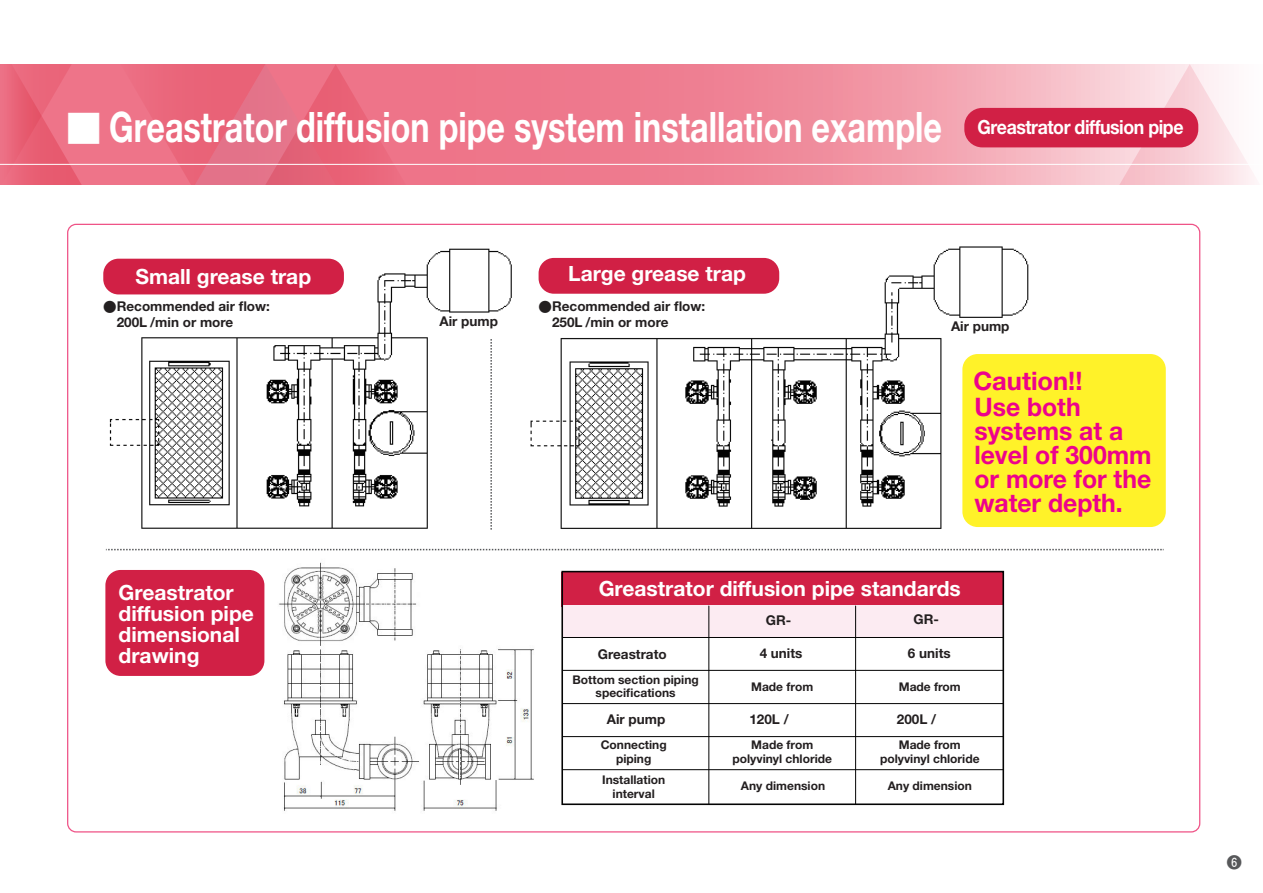
<style>
.page{position:relative;width:1263px;height:893px;background:#fff}
.page>*{position:absolute;margin:0;border:0;box-sizing:border-box;transform-origin:0 0}
.t1{font:700 42px "Helvetica Neue LT Std";color:#fff;scale:.77 1}
.t2{font:700 25.5px/24px "Helvetica Neue LT Std";color:#ed028c}
.t3{font:700 21px/21px "Helvetica Neue LT Std";color:#fff}
.t4{font:700 19.5px "Helvetica Neue LT Std";letter-spacing:-.025em;color:#fff;scale:.91 1}
.t5{font:700 15px "Futo Go B101 Pro";color:#57585a}
.t6{font:700 13.5px/16.5px "Helvetica Neue LT Std";color:#231f20}
.t7{font:700 12px/13.5px "Helvetica Neue LT Std";color:#231f20;text-align:center}
.s1{font-family:"Shin Go Pro De";font-size:36px}
.s2{font-family:"Koz Go Pr 6 N";font-weight:400}
</style>
<div class="page">
<svg style="left:83px;top:65px;width:1023px;height:120px;background:#f08b9c"></svg>
<svg style="left:110px;top:64px;width:309px;height:121px;background:#e96c81"></svg>
<svg style="left:1106px;top:64px;width:149px;height:121px"></svg>
<svg style="left:0;top:64px;width:83px;height:121px;background:#ea677c"></svg>
<hr style="left:0;top:164px;width:1263px;height:1px;background:#fff">
<img style="left:530px;top:246px;width:499px;height:283px">
<img style="left:103px;top:248px;width:409px;height:281px">
<img style="left:268px;top:550px;width:285px;height:261px">
<svg style="left:490px;top:338px;width:2px;height:192px"></svg>
<div style="left:962px;top:354px;width:204px;height:173px;background:#fff229;border-radius:15px"></div>
<svg style="left:106px;top:549px;width:1058px;height:1px"></svg>
<div style="left:561px;top:572px;width:442px;height:35px;background:#d12045"></div>
<div style="left:562px;top:606px;width:442px;height:32px;background:#fcebf2"></div>
<hr style="left:563px;top:637px;width:440px;height:1px;background:#030303">
<hr style="left:708px;top:606px;width:1px;height:198px;background:#030303">
<hr style="left:855px;top:606px;width:1px;height:198px;background:#030303">
<hr style="left:563px;top:670px;width:440px;height:1px;background:#030303">
<hr style="left:563px;top:703px;width:440px;height:1px;background:#030303">
<hr style="left:563px;top:736px;width:440px;height:1px;background:#030303">
<hr style="left:563px;top:769px;width:440px;height:1px;background:#030303">
<div style="left:561px;top:571px;width:443px;height:234px;border:2px solid #030303"></div>
<div style="left:103px;top:259px;width:241px;height:35px;background:#d12045;border-radius:15px"></div>
<div style="left:105px;top:570px;width:159px;height:106px;background:#d12045;border-radius:15px"></div>
<div style="left:539px;top:258px;width:240px;height:36px;background:#d12045;border-radius:15px"></div>
<div style="left:964px;top:108px;width:234px;height:39px;background:#d12045;border-radius:18px"></div>
<div style="left:437px;top:317px;width:65px;height:17px;background:#fff"></div>
<div style="left:949px;top:322px;width:65px;height:17px;background:#fff"></div>
<h1 class="t1" style="left:66px;top:101px;width:1140px"><span class="s1">■</span> Greastrator diffusion pipe system installation example</h1>
<h3 class="t4" style="left:977px;top:115px;width:228px">Greastrator diffusion pipe</h3>
<h3 class="t3" style="left:568px;top:262px;width:179px">Large grease trap</h3>
<h3 class="t3" style="left:135px;top:265px;width:177px">Small grease trap</h3>
<p class="t6" style="left:117px;top:298px;width:155px;text-indent:-14px"><span class="s2">●</span>Recommended air flow:<br>200L /min or more</p>
<p class="t6" style="left:552px;top:298px;width:155px;text-indent:-14px"><span class="s2">●</span>Recommended air flow:<br>250L /min or more</p>
<p class="t6" style="left:439px;top:313px;width:60px">Air pump</p>
<p class="t6" style="left:951px;top:318px;width:60px">Air pump</p>
<h2 class="t2" style="left:973px;top:368px;width:111px">Caution!!</h2>
<h2 class="t2" style="left:974px;top:394px;width:179px">Use both systems at a level of 300mm or more for the water depth.</h2>
<h3 class="t3" style="left:119px;top:581px;width:117px">Greastrator</h3>
<h3 class="t3" style="left:599px;top:577px;width:364px">Greastrator diffusion pipe standards</h3>
<h3 class="t3" style="left:119px;top:602px;width:137px">diffusion pipe dimensional drawing</h3>
<p class="t6" style="left:766px;top:612px;width:27px">GR-</p>
<p class="t6" style="left:913px;top:611px;width:27px">GR-</p>
<p class="t6" style="left:760px;top:645px;width:44px">4 units</p>
<p class="t6" style="left:908px;top:645px;width:44px">6 units</p>
<p class="t6" style="left:598px;top:645px;width:70px">Greastrato</p>
<p class="t7" style="left:572px;top:672px;width:128px">Bottom section piping specifications</p>
<p class="t7" style="left:751px;top:679px;width:63px">Made from</p>
<p class="t7" style="left:899px;top:679px;width:63px">Made from</p>
<p class="t6" style="left:607px;top:711px;width:60px">Air pump</p>
<p class="t6" style="left:749px;top:711px;width:41px">120L /</p>
<p class="t6" style="left:897px;top:711px;width:41px">200L /</p>
<p class="t7" style="left:601px;top:738px;width:67px">Connecting piping</p>
<p class="t7" style="left:602px;top:773px;width:65px">Installation interval</p>
<p class="t7" style="left:741px;top:779px;width:86px">Any dimension</p>
<p class="t7" style="left:888px;top:779px;width:86px">Any dimension</p>
<p class="t7" style="left:732px;top:738px;width:101px">Made from polyvinyl chloride</p>
<p class="t7" style="left:880px;top:738px;width:101px">Made from polyvinyl chloride</p>
<p class="t5" style="left:1227px;top:851px;width:16px">❻</p>
</div>
